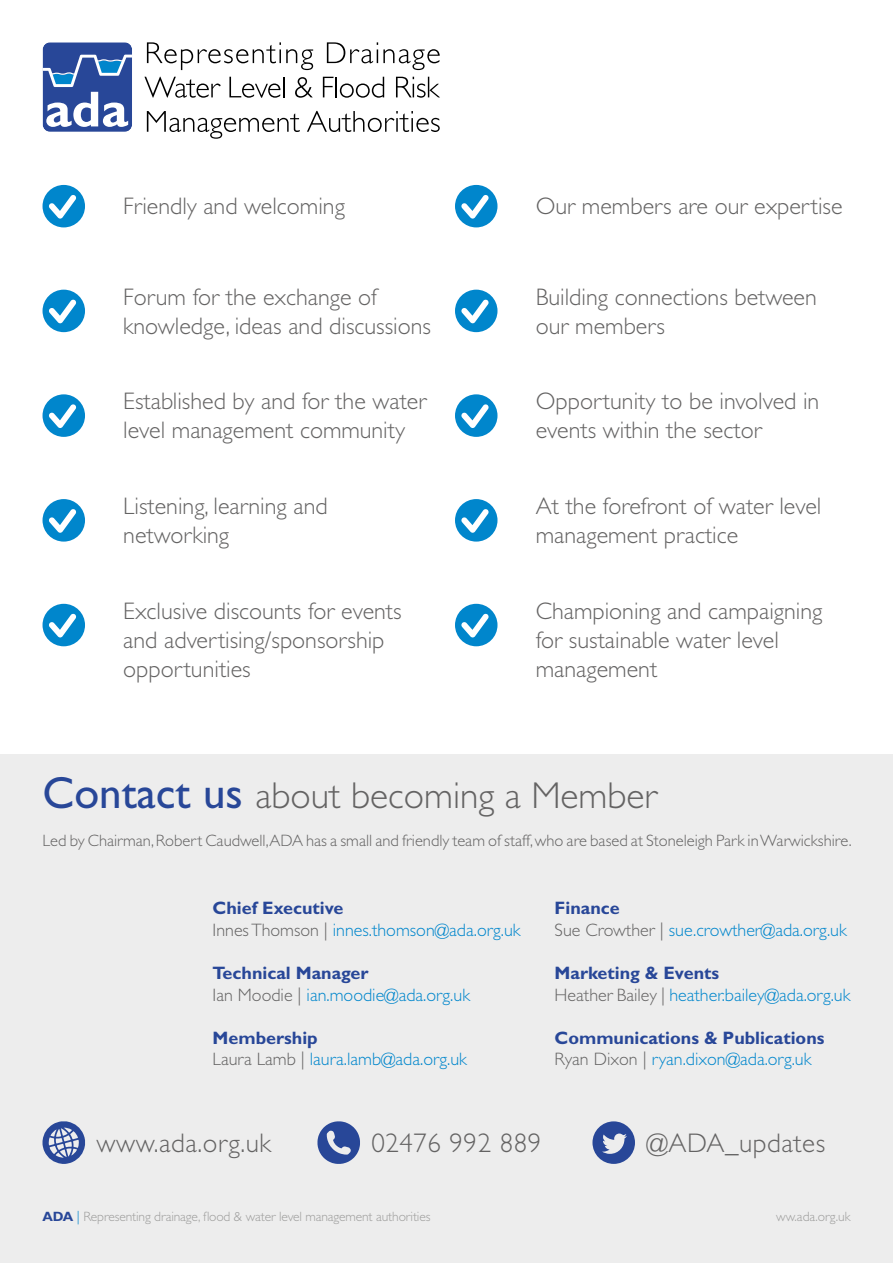
<style>
.page{position:relative;width:893px;height:1263px;background:#fff}
.page>*{position:absolute;margin:0;border:0;box-sizing:border-box;transform-origin:0 0}
.t1{font:300 37.5px "Gill Sans Std";color:#646363}
.t2{font:300 27px "Gill Sans Std";letter-spacing:.02em;color:#646363}
.t3{font:300 24px/28.8px "Gill Sans Std";color:#646363}
.t4{font:300 18px/21.6px "Gill Sans Std";color:#0086cc}
.t5{font:700 18px/21.6px "Gill Sans Std";color:#284798}
.t6{font:300 16.5px "Gill Sans Std";color:#646363}
.t7{font:300 13.5px "Gill Sans Std";letter-spacing:-.01em;color:#9d9d9c}
.s1{font-weight:400;font-size:45px;color:#284798}
.s2{font-weight:700;color:#284798}
.s3{color:#646363}
.s4{font-weight:300;color:#646363}
.s5{font-weight:300;color:#0086cc}
.s6{color:#0086cc}
</style>
<div class="page">
<div style="left:0;top:755px;width:893px;height:508px;background:#ededed"></div>
<svg style="left:43px;top:1121px;width:42px;height:43px"></svg>
<svg style="left:317px;top:1121px;width:43px;height:43px"></svg>
<svg style="left:592px;top:1121px;width:43px;height:43px"></svg>
<svg style="left:42px;top:42px;width:90px;height:90px"></svg>
<svg style="left:147px;top:42px;width:166px;height:28px"></svg>
<svg style="left:327px;top:42px;width:113px;height:28px"></svg>
<svg style="left:144px;top:77px;width:77px;height:21px"></svg>
<svg style="left:229px;top:77px;width:51px;height:21px"></svg>
<hr style="left:283px;top:77px;width:2px;height:20px;background:#000">
<svg style="left:295px;top:77px;width:18px;height:21px"></svg>
<svg style="left:323px;top:77px;width:10px;height:20px"></svg>
<hr style="left:335px;top:77px;width:2px;height:20px;background:#000">
<svg style="left:340px;top:77px;width:44px;height:21px"></svg>
<svg style="left:396px;top:77px;width:44px;height:21px"></svg>
<svg style="left:147px;top:111px;width:153px;height:28px"></svg>
<svg style="left:307px;top:111px;width:133px;height:21px"></svg>
<div style="left:43px;top:185px;width:42px;height:42px;background:#0086cc;border-radius:50%"></div>
<svg style="left:49px;top:195px;width:27px;height:24px"></svg>
<div style="left:43px;top:604px;width:42px;height:42px;background:#0086cc;border-radius:50%"></div>
<svg style="left:49px;top:613px;width:27px;height:24px"></svg>
<div style="left:43px;top:499px;width:42px;height:43px;background:#0086cc;border-radius:50%"></div>
<svg style="left:49px;top:509px;width:27px;height:24px"></svg>
<div style="left:43px;top:394px;width:42px;height:43px;background:#0086cc;border-radius:50%"></div>
<svg style="left:49px;top:404px;width:27px;height:24px"></svg>
<div style="left:43px;top:290px;width:42px;height:42px;background:#0086cc;border-radius:50%"></div>
<svg style="left:49px;top:299px;width:27px;height:24px"></svg>
<div style="left:455px;top:185px;width:42px;height:42px;background:#0086cc;border-radius:50%"></div>
<svg style="left:461px;top:195px;width:28px;height:24px"></svg>
<div style="left:455px;top:604px;width:42px;height:42px;background:#0086cc;border-radius:50%"></div>
<svg style="left:461px;top:613px;width:28px;height:24px"></svg>
<div style="left:455px;top:499px;width:42px;height:43px;background:#0086cc;border-radius:50%"></div>
<svg style="left:461px;top:509px;width:28px;height:24px"></svg>
<div style="left:455px;top:394px;width:42px;height:43px;background:#0086cc;border-radius:50%"></div>
<svg style="left:461px;top:404px;width:28px;height:24px"></svg>
<div style="left:455px;top:290px;width:42px;height:42px;background:#0086cc;border-radius:50%"></div>
<svg style="left:461px;top:299px;width:28px;height:24px"></svg>
<p class="t3" style="left:123px;top:192px;width:223px">Friendly and welcoming</p>
<p class="t3" style="left:536px;top:192px;width:308px">Our members are our expertise</p>
<p class="t3" style="left:123px;top:282px;width:309px">Forum for the exchange of knowledge, ideas and discussions</p>
<p class="t3" style="left:123px;top:387px;width:305px">Established by and for the water level management community</p>
<p class="t3" style="left:536px;top:282px;width:283px">Building connections between our members</p>
<p class="t3" style="left:536px;top:387px;width:285px">Opportunity to be involved in events within the sector</p>
<p class="t3" style="left:123px;top:492px;width:206px">Listening, learning and networking</p>
<p class="t3" style="left:536px;top:492px;width:287px">At the forefront of water level management practice</p>
<p class="t3" style="left:123px;top:597px;width:280px">Exclusive discounts for events and advertising/sponsorship opportunities</p>
<p class="t3" style="left:536px;top:597px;width:288px">Championing and campaigning for sustainable water level management</p>
<h1 class="t1" style="left:43px;top:775px;width:616px"><span class="s1">Contact us</span> about becoming a Member</h1>
<p class="t6" style="left:43px;top:831px;width:811px">Led by Chairman, Robert Caudwell,ADA has a small and friendly team of staff, who are based at Stoneleigh Park in Warwickshire.</p>
<p class="t4" style="left:213px;top:898px;width:309px"><span class="s2">Chief Executive<br></span><span class="s3">Innes Thomson |</span> innes.thomson@ada.org.uk</p>
<p class="t4" style="left:213px;top:962px;width:259px"><span class="s2">Technical Manager<br></span><span class="s3">Ian Moodie |</span> ian.moodie@ada.org.uk</p>
<p class="t4" style="left:213px;top:1027px;width:256px"><span class="s2">Membership<br></span><span class="s3">Laura Lamb |</span> laura.lamb@ada.org.uk</p>
<p class="t4" style="left:555px;top:898px;width:294px"><span class="s2">Finance<br></span><span class="s3">Sue Crowther |</span> sue.crowther@ada.org.uk</p>
<p class="t4" style="left:555px;top:962px;width:297px"><span class="s2">Marketing &amp; Events<br></span><span class="s3">Heather Bailey |</span> heather.bailey@ada.org.uk</p>
<p class="t5" style="left:555px;top:1027px;width:271px">Communications &amp; Publications<br><span class="s4">Ryan Dixon |</span> <span class="s5">ryan.dixon@ada.org.uk</span></p>
<p class="t2" style="left:96px;top:1127px;width:176px">www.ada.org.uk</p>
<p class="t2" style="left:371px;top:1127px;width:171px">02476 992 889</p>
<p class="t2" style="left:646px;top:1127px;width:180px">@ADA_updates</p>
<p class="t7" style="left:43px;top:1209px;width:389px"><span class="s2">ADA</span> <span class="s6">|</span> Representing drainage, flood &amp; water level management authorities</p>
<p class="t7" style="left:776px;top:1209px;width:76px">ww.ada.org.uk</p>
</div>
